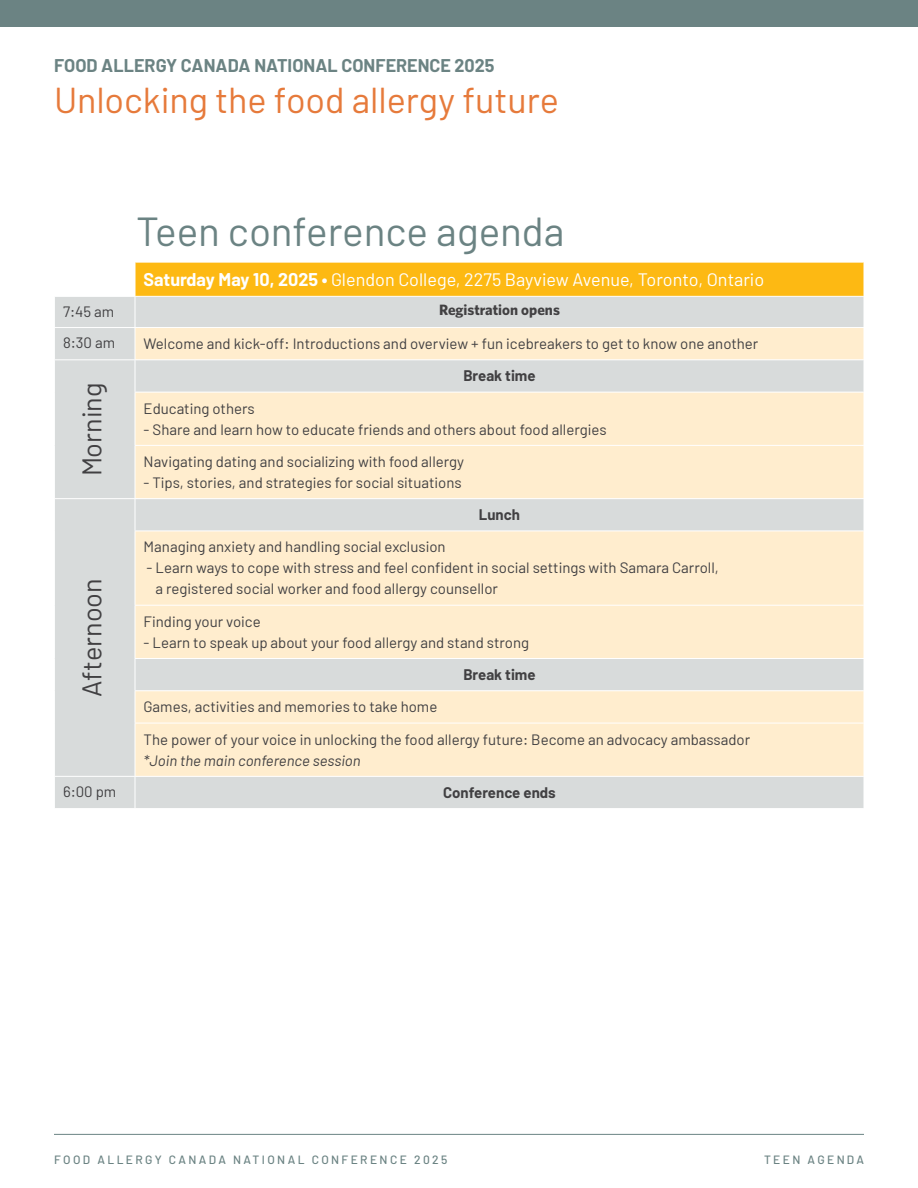
<style>
.page{position:relative;width:918px;height:1188px;background:#fff}
.page>*{position:absolute;margin:0;border:0;box-sizing:border-box;transform-origin:0 0}
.t1{font:40.5px "Barlow";letter-spacing:-.005em;color:#6b8383}
.t2{font:36px "Barlow";letter-spacing:-.005em;color:#e67a3b}
.t3{font:27px "Barlow";color:#414042}
.t4{font:18px "Barlow";color:#fff}
.t5{font:700 18px "Barlow";color:#6b8383}
.t6{font:15px/32.2px "Barlow";color:#414042}
.t7{font:700 15px "Barlow";color:#414042}
.t8{font:italic 15px "Barlow";color:#414042}
.t9{font:700 15px "Whitney";color:#414042}
.t10{font:500 12px "Barlow";letter-spacing:.2em;color:#6b8383}
.s1{font-weight:700}
</style>
<div class="page">
<div style="left:135px;top:262px;width:729px;height:34px;background:#fdb913"></div>
<div style="left:55px;top:297px;width:809px;height:511px;background:#d8dbdb"></div>
<svg style="left:136px;top:328px;width:728px;height:448px;background:#f6e9d1"></svg>
<hr style="left:135px;top:262px;width:729px;height:1px;background:#fff">
<hr style="left:135px;top:263px;width:1px;height:33px;background:#fff">
<hr style="left:135px;top:297px;width:1px;height:30px;background:#fff">
<hr style="left:54px;top:327px;width:81px;height:1px;background:#fff">
<hr style="left:135px;top:327px;width:729px;height:1px;background:#fff">
<hr style="left:135px;top:328px;width:1px;height:31px;background:#fff">
<hr style="left:54px;top:359px;width:81px;height:1px;background:#fff">
<hr style="left:135px;top:359px;width:729px;height:1px;background:#fff">
<hr style="left:135px;top:360px;width:1px;height:32px;background:#fff">
<hr style="left:135px;top:392px;width:729px;height:1px;background:#fff">
<hr style="left:135px;top:392px;width:1px;height:53px;background:#fff">
<hr style="left:135px;top:445px;width:729px;height:1px;background:#fff">
<hr style="left:135px;top:446px;width:1px;height:52px;background:#fff">
<hr style="left:54px;top:498px;width:81px;height:1px;background:#fff">
<hr style="left:135px;top:498px;width:729px;height:1px;background:#fff">
<hr style="left:135px;top:499px;width:1px;height:32px;background:#fff">
<hr style="left:135px;top:531px;width:729px;height:1px;background:#fff">
<hr style="left:135px;top:531px;width:1px;height:74px;background:#fff">
<hr style="left:135px;top:605px;width:729px;height:1px;background:#fff">
<hr style="left:135px;top:606px;width:1px;height:52px;background:#fff">
<hr style="left:135px;top:658px;width:729px;height:1px;background:#fff">
<hr style="left:135px;top:659px;width:1px;height:31px;background:#fff">
<hr style="left:135px;top:690px;width:729px;height:1px;background:#fff">
<hr style="left:135px;top:691px;width:1px;height:32px;background:#fff">
<hr style="left:135px;top:723px;width:729px;height:1px;background:#fff">
<hr style="left:135px;top:723px;width:1px;height:53px;background:#fff">
<hr style="left:54px;top:776px;width:81px;height:1px;background:#fff">
<hr style="left:135px;top:776px;width:729px;height:1px;background:#fff">
<hr style="left:135px;top:777px;width:1px;height:31px;background:#fff">
<div style="left:0;top:0;width:918px;height:27px;background:#6b8383"></div>
<hr style="left:54px;top:1134px;width:810px;height:1px;background:#6b8383">
<p class="t5" style="left:54px;top:54px;width:442px">FOOD ALLERGY CANADA NATIONAL CONFERENCE 2025</p>
<h2 class="t2" style="left:54px;top:78px;width:506px">Unlocking the food allergy future</h2>
<h1 class="t1" style="left:136px;top:207px;width:430px">Teen conference agenda</h1>
<p class="t4" style="left:144px;top:268px;width:622px"><span class="s1">Saturday May 10, 2025 •</span> Glendon College, 2275 Bayview Avenue, Toronto, Ontario</p>
<p class="t6" style="left:63px;top:295px;width:53px">7:45 am</p>
<p class="t9" style="left:439px;top:300px;width:122px">Registration opens</p>
<p class="t6" style="left:63px;top:326px;width:54px">8:30 am</p>
<p class="t6" style="left:144px;top:327px;width:616px">Welcome and kick-off: Introductions and overview + fun icebreakers to get to know one another</p>
<p class="t7" style="left:463px;top:367px;width:74px">Break time</p>
<p class="t6" style="left:144px;top:392px;width:113px">Educating others</p>
<p class="t6" style="left:144px;top:413px;width:465px">- Share and learn how to educate friends and others about food allergies<br>Navigating dating and socializing with food allergy</p>
<p class="t6" style="left:144px;top:466px;width:320px">- Tips, stories, and strategies for social situations</p>
<p class="t7" style="left:479px;top:505px;width:43px">Lunch</p>
<p class="t6" style="left:144px;top:531px;width:304px">Managing anxiety and handling social exclusion</p>
<p class="t6" style="left:156px;top:557px;width:565px;line-height:21px;text-indent:-9px">- Learn ways to cope with stress and feel confident in social settings with Samara Carroll, a registered social worker and food allergy counsellor</p>
<p class="t6" style="left:144px;top:605px;width:119px">Finding your voice</p>
<p class="t6" style="left:144px;top:626px;width:387px">- Learn to speak up about your food allergy and stand strong</p>
<p class="t7" style="left:463px;top:665px;width:74px">Break time</p>
<p class="t6" style="left:144px;top:690px;width:608px">Games, activities and memories to take home<br>The power of your voice in unlocking the food allergy future: Become an advocacy ambassador</p>
<p class="t8" style="left:144px;top:751px;width:219px">*Join the main conference session</p>
<p class="t6" style="left:63px;top:775px;width:55px">6:00 pm</p>
<p class="t7" style="left:443px;top:783px;width:114px">Conference ends</p>
<h3 class="t3" style="left:75px;top:476px;width:95px;rotate:-90deg">Morning</h3>
<h3 class="t3" style="left:75px;top:697px;width:120px;rotate:-90deg">Afternoon</h3>
<p class="t10" style="left:54px;top:1152px;width:395px">FOOD ALLERGY CANADA NATIONAL CONFERENCE 2025</p>
<p class="t10" style="left:764px;top:1152px;width:101px">TEEN AGENDA</p>
</div>
